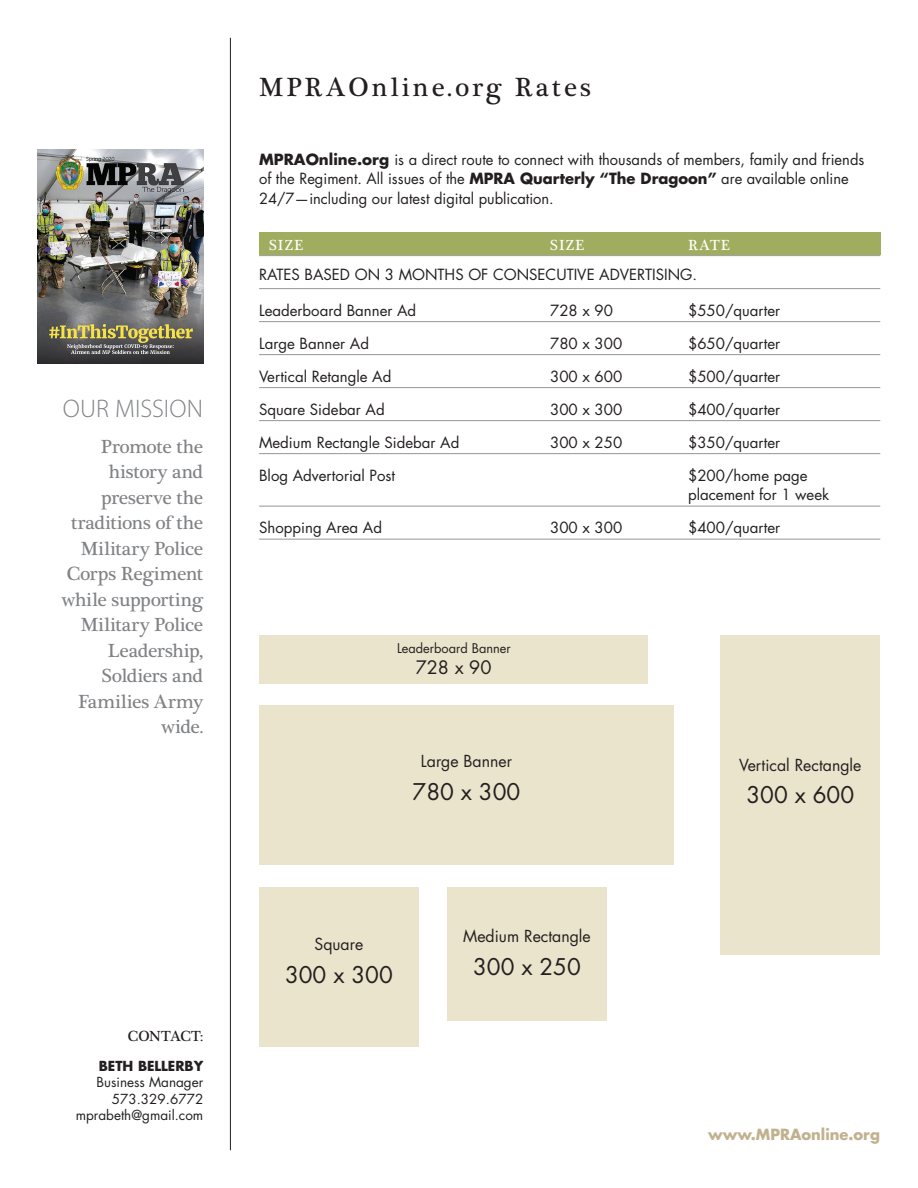
<style>
.page{position:relative;width:918px;height:1188px;background:#fff}
.page>*{position:absolute;margin:0;border:0;box-sizing:border-box;transform-origin:0 0}
.t1{font:27px "Plantagenet Cherokee";letter-spacing:.11em;color:#231f20}
.t2{font:300 25.5px "Myriad Pro";letter-spacing:.005em;color:#808285}
.t3{font:22.35px "Futura Std";color:#231f20}
.t4{font:19.5px/25.5px "Plantagenet Cherokee";letter-spacing:-.01em;color:#808285;text-align:right}
.t5{font:18px "Futura Std";color:#231f20}
.t6{font:16.2px "Futura Std";color:#231f20}
.t7{font:15px/19.5px "Futura Std";color:#231f20}
.t8{font:700 15px "Futura Std";color:#c1b28f}
.t9{font:15px "Plantagenet Cherokee";letter-spacing:.07em;color:#fff}
.t10{font:15px "Plantagenet Cherokee";letter-spacing:-.015em;color:#231f20}
.t11{font:13.5px/16.5px "Futura Std";color:#231f20;text-align:right}
.t12{font:700 13.5px "Futura Std";color:#231f20}
.t13{font:13.05px "Futura Std";color:#231f20}
.s1{font-weight:700}
</style>
<div class="page">
<img style="left:38px;top:150px;width:165px;height:213px">
<hr style="left:230px;top:38px;width:1px;height:1112px;background:#231f20">
<div style="left:259px;top:232px;width:621px;height:23px;background:#a0ad5e"></div>
<hr style="left:259px;top:255px;width:621px;height:1px;background:#939598">
<hr style="left:259px;top:288px;width:621px;height:1px;background:#939598">
<hr style="left:259px;top:321px;width:621px;height:1px;background:#939598">
<hr style="left:259px;top:354px;width:621px;height:1px;background:#939598">
<hr style="left:259px;top:387px;width:621px;height:1px;background:#939598">
<hr style="left:259px;top:420px;width:621px;height:1px;background:#939598">
<hr style="left:259px;top:453px;width:621px;height:1px;background:#939598">
<hr style="left:259px;top:506px;width:621px;height:1px;background:#939598">
<hr style="left:259px;top:539px;width:621px;height:1px;background:#939598">
<div style="left:259px;top:635px;width:389px;height:48px;background:#ebe4cc"></div>
<div style="left:447px;top:887px;width:160px;height:134px;background:#ebe4cc"></div>
<div style="left:259px;top:887px;width:160px;height:160px;background:#ebe4cc"></div>
<div style="left:720px;top:635px;width:160px;height:320px;background:#ebe4cc"></div>
<div style="left:259px;top:705px;width:415px;height:160px;background:#ebe4cc"></div>
<h2 class="t2" style="left:63px;top:393px;width:142px">OUR MISSION</h2>
<h3 class="t4" style="left:62px;top:434px;width:143px">Promote the history and preserve the traditions of the<br>Military Police<br>Corps Regiment while supporting<br>Military Police<br>Leadership,<br>Soldiers and<br>Families Army wide.</h3>
<p class="t10" style="left:128px;top:1027px;width:77px">CONTACT:</p>
<p class="t12" style="left:99px;top:1057px;width:106px">BETH BELLERBY</p>
<p class="t11" style="left:76px;top:1074px;width:129px">Business Manager<br>573.329.6772 mprabeth@gmail.com</p>
<h1 class="t1" style="left:259px;top:71px;width:333px">MPRAOnline.org Rates</h1>
<p class="t7" style="left:259px;top:150px;width:607px"><span class="s1">MPRAOnline.org</span> is a direct route to connect with thousands of members, family and friends of the Regiment. All issues of the <span class="s1">MPRA Quarterly “The Dragoon”</span> are available online<br>24/7—including our latest digital publication.</p>
<p class="t9" style="left:269px;top:236px;width:36px">SIZE</p>
<p class="t9" style="left:550px;top:236px;width:36px">SIZE</p>
<p class="t9" style="left:688px;top:236px;width:43px">RATE</p>
<p class="t7" style="left:259px;top:265px;width:440px">RATES BASED ON 3 MONTHS OF CONSECUTIVE ADVERTISING.</p>
<p class="t7" style="left:259px;top:301px;width:159px">Leaderboard Banner Ad</p>
<p class="t7" style="left:550px;top:301px;width:64px">728 x 90</p>
<p class="t7" style="left:688px;top:301px;width:94px">$550/quarter</p>
<p class="t7" style="left:259px;top:334px;width:111px">Large Banner Ad</p>
<p class="t7" style="left:550px;top:334px;width:74px">780 x 300</p>
<p class="t7" style="left:688px;top:334px;width:94px">$650/quarter</p>
<p class="t7" style="left:259px;top:367px;width:134px">Vertical Retangle Ad</p>
<p class="t7" style="left:550px;top:367px;width:74px">300 x 600</p>
<p class="t7" style="left:688px;top:367px;width:94px">$500/quarter</p>
<p class="t7" style="left:259px;top:400px;width:127px">Square Sidebar Ad</p>
<p class="t7" style="left:550px;top:400px;width:74px">300 x 300</p>
<p class="t7" style="left:688px;top:400px;width:94px">$400/quarter</p>
<p class="t7" style="left:259px;top:433px;width:202px">Medium Rectangle Sidebar Ad</p>
<p class="t7" style="left:550px;top:433px;width:74px">300 x 250</p>
<p class="t7" style="left:688px;top:433px;width:94px">$350/quarter</p>
<p class="t7" style="left:259px;top:466px;width:138px">Blog Advertorial Post</p>
<p class="t7" style="left:688px;top:466px;width:143px">$200/home page placement for 1 week</p>
<p class="t7" style="left:259px;top:518px;width:124px">Shopping Area Ad</p>
<p class="t7" style="left:550px;top:518px;width:74px">300 x 300</p>
<p class="t7" style="left:688px;top:518px;width:94px">$400/quarter</p>
<p class="t13" style="left:397px;top:640px;width:115px">Leaderboard Banner</p>
<p class="t5" style="left:416px;top:656px;width:77px">728 x 90</p>
<p class="t6" style="left:421px;top:751px;width:93px">Large Banner</p>
<h3 class="t3" style="left:413px;top:777px;width:109px">780 x 300</h3>
<p class="t6" style="left:315px;top:934px;width:50px">Square</p>
<h3 class="t3" style="left:285px;top:961px;width:109px">300 x 300</h3>
<p class="t6" style="left:463px;top:926px;width:129px">Medium Rectangle</p>
<h3 class="t3" style="left:473px;top:953px;width:109px">300 x 250</h3>
<p class="t6" style="left:739px;top:754px;width:124px">Vertical Rectangle</p>
<h3 class="t3" style="left:746px;top:781px;width:109px">300 x 600</h3>
<p class="t8" style="left:708px;top:1124px;width:173px">www.MPRAonline.org</p>
</div>
